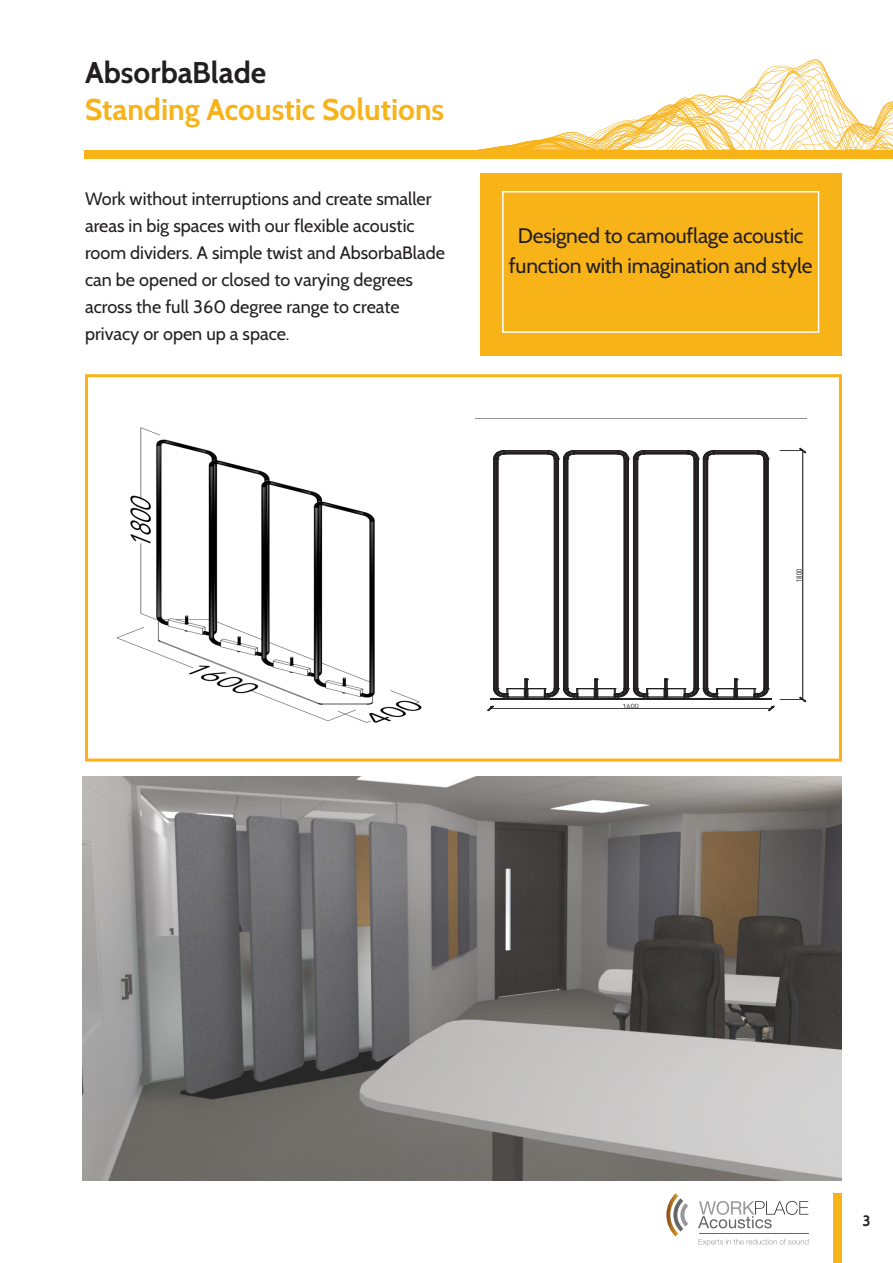
<style>
.page{position:relative;width:893px;height:1263px;background:#fff}
.page>*{position:absolute;margin:0;border:0;box-sizing:border-box;transform-origin:0 0}
.t1{font:700 30px "Cabin";color:#f7b317}
.t2{font:700 30px "Cabin";color:#231f20}
.t3{font:21px/30px "Cabin";letter-spacing:-.01em;color:#231f20;text-align:center}
.t4{font:18px/27px "Cabin";color:#231f20}
.t5{font:700 15px "Cabin";color:#231f20}
.t6{font:7.35px "Avenir";color:#000;scale:.79 1}
.t7{font:5.85px "Avenir";color:#231f20;scale:1.26 1}
</style>
<div class="page">
<div style="left:84px;top:150px;width:809px;height:9px;background:#f7b317"></div>
<svg style="left:477px;top:64px;width:416px;height:86px"></svg>
<div style="left:833px;top:1193px;width:9px;height:70px;background:#f7b317"></div>
<svg style="left:699px;top:1239px;width:109px;height:7px"></svg>
<svg style="left:698px;top:1201px;width:110px;height:27px"></svg>
<svg style="left:666px;top:1193px;width:22px;height:43px"></svg>
<hr style="left:699px;top:1233px;width:109px;height:1px;background:#666">
<div style="left:85px;top:374px;width:757px;height:387px;border:3px solid #f7b317"></div>
<img style="left:116px;top:427px;width:306px;height:296px">
<svg style="left:475px;top:418px;width:331px;height:294px"></svg>
<div style="left:480px;top:173px;width:362px;height:182px;background:#f7b317"></div>
<div style="left:502px;top:191px;width:317px;height:142px;border:2px solid #fff"></div>
<img style="left:83px;top:776px;width:759px;height:404px">
<h1 class="t2" style="left:85px;top:54px;width:183px">AbsorbaBlade</h1>
<h1 class="t1" style="left:85px;top:91px;width:361px">Standing Acoustic Solutions</h1>
<p class="t4" style="left:85px;top:185px;width:361px">Work without interruptions and create smaller areas in big spaces with our flexible acoustic room dividers. A simple twist and AbsorbaBlade can be opened or closed to varying degrees across the full 360 degree range to create privacy or open up a space.</p>
<p class="t3" style="left:509px;top:220px;width:305px">Designed to camouflage acoustic function with imagination and style</p>
<p class="t7" style="left:622px;top:702px;width:15px">1600</p>
<p class="t6" style="left:795px;top:582px;width:18px;rotate:-90deg">1800</p>
<p class="t5" style="left:863px;top:1211px;width:10px">3</p>
</div>
